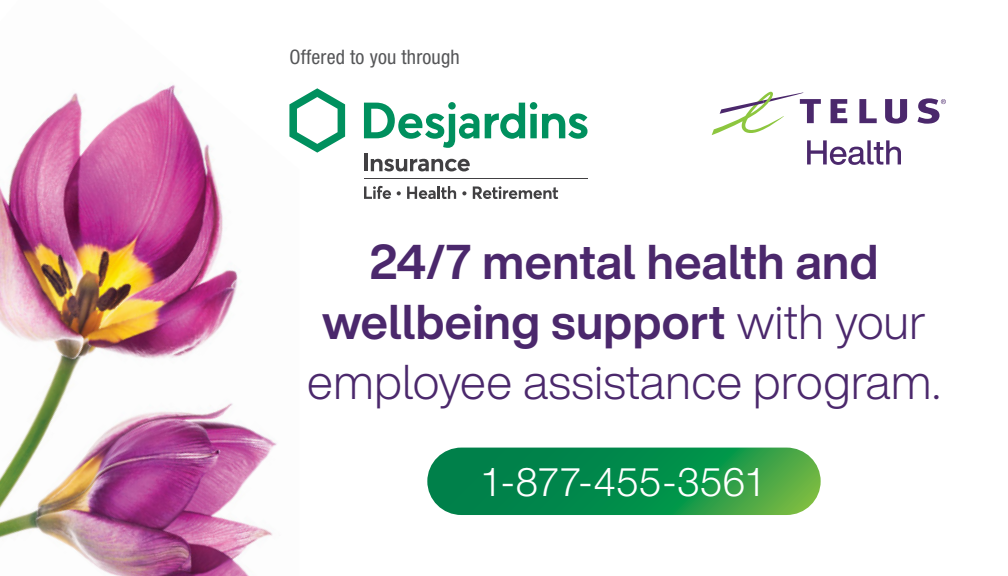
<style>
.page{position:relative;width:1008px;height:576px;background:#fff}
.page>*{position:absolute;margin:0;border:0;box-sizing:border-box;transform-origin:0 0}
.alt{font:700 48px/60px "Helvetica Now Display";letter-spacing:.01em;color:#4b286c;text-align:center}
.t1{font:300 40px "Helvetica Neue LT Std";letter-spacing:.005em;color:#fff}
.t2{font:condensed 20px "Helvetica Neue LT Std";letter-spacing:.01em;color:#555658}
.s1{font-weight:300}
</style>
<div class="page">
<img style="left:0;top:84px;width:277px;height:492px">
<svg style="left:427px;top:448px;width:394px;height:67px;background:#139049"></svg>
<svg style="left:917px;top:98px;width:29px;height:26px"></svg>
<svg style="left:712px;top:92px;width:195px;height:73px"></svg>
<hr style="left:364px;top:153px;width:4px;height:18px;background:#414042">
<svg style="left:371px;top:159px;width:99px;height:12px"></svg>
<svg style="left:364px;top:186px;width:27px;height:13px"></svg>
<svg style="left:397px;top:191px;width:4px;height:4px"></svg>
<svg style="left:407px;top:186px;width:49px;height:13px"></svg>
<svg style="left:462px;top:191px;width:4px;height:4px"></svg>
<svg style="left:473px;top:186px;width:85px;height:13px"></svg>
<hr style="left:364px;top:179px;width:224px;height:1px;background:#414042">
<svg style="left:289px;top:88px;width:56px;height:65px"></svg>
<div style="left:530px;top:102px;width:7px;height:8px;background:#00905e;border-radius:50%"></div>
<div style="left:530px;top:114px;width:7px;height:24px;background:#00905e"></div>
<svg style="left:485px;top:103px;width:40px;height:36px"></svg>
<svg style="left:542px;top:113px;width:46px;height:26px"></svg>
<svg style="left:364px;top:102px;width:115px;height:46px"></svg>
<p class="t2" style="left:289px;top:45px;width:172px">Offered to you through</p>
<p class="alt" style="left:307px;top:232px;width:635px">24/7 mental health and wellbeing support <span class="s1">with your employee assistance program.</span></p>
<p class="t1" style="left:480px;top:457px;width:288px">1-877-455-3561</p>
</div>
